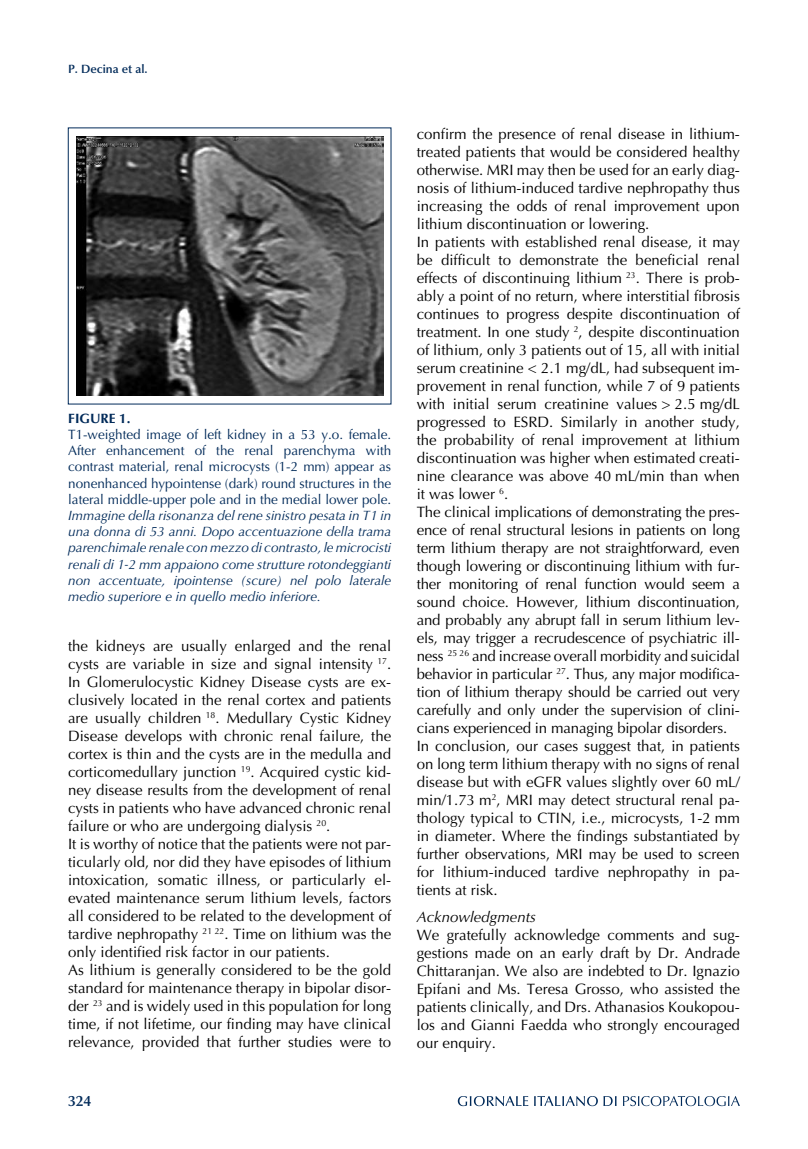
<style>
.page{position:relative;width:808px;height:1149px;background:#fff}
.page>*{position:absolute;margin:0;border:0;box-sizing:border-box;transform-origin:0 0}
.t1{font:15px/18px "Optima LT Std";color:#000}
.t2{font:italic 15px "Optima LT Std";color:#000}
.t3{font:600 15px "Optima LT Std";color:#002a59}
.t4{font:italic 13.5px/16.2px "Optima LT Std";letter-spacing:-.005em;color:#002a59;text-align:justify}
.t5{font:13.5px/16.2px "Optima LT Std";letter-spacing:-.005em;color:#002a59;text-align:justify}
.t6{font:700 13.5px "Optima LT Std";color:#002a59}
.t7{font:600 12px "Optima LT Std";color:#002a59}
</style>
<div class="page">
<svg style="left:458px;top:1096px;width:282px;height:9px"></svg>
<img style="left:76px;top:136px;width:307px;height:259px">
<p class="t7" style="left:68px;top:62px;width:81px">P. Decina et al.</p>
<p class="t6" style="left:68px;top:410px;width:64px">FIGURE 1.</p>
<p class="t5" style="left:68px;top:426px;width:324px">T1-weighted image of left kidney in a 53 y.o. female.<br>After enhancement of the renal parenchyma with contrast material, renal microcysts (1-2 mm) appear as nonenhanced hypointense (dark) round structures in the lateral middle-upper pole and in the medial lower pole.</p>
<p class="t4" style="left:68px;top:507px;width:324px">Immagine della risonanza del rene sinistro pesata in T1 in una donna di 53 anni. Dopo accentuazione della trama parenchimale renale con mezzo di contrasto, le microcisti renali di 1-2 mm appaiono come strutture rotondeggianti non accentuate, ipointense (scure) nel polo laterale medio superiore e in quello medio inferiore.</p>
<p class="t1" style="left:68px;top:636px;width:325px">the kidneys are usually enlarged and the renal cysts are variable in size and signal intensity <sup>17</sup>.<br>In Glomerulocystic Kidney Disease cysts are ex&shy;clusively located in the renal cortex and patients are usually children <sup>18</sup>. Medullary Cystic Kidney Disease develops with chronic renal failure, the cortex is thin and the cysts are in the medulla and corticomedullary junction <sup>19</sup>. Acquired cystic kid&shy;ney disease results from the development of renal cysts in patients who have advanced chronic renal failure or who are undergoing dialysis <sup>20</sup>.<br>It is worthy of notice that the patients were not par&shy;ticularly old, nor did they have episodes of lithium intoxication, somatic illness, or particularly el&shy;evated maintenance serum lithium levels, factors all considered to be related to the development of tardive nephropathy <sup>21</sup> <sup>22</sup>. Time on lithium was the only identified risk factor in our patients.<br>As lithium is generally considered to be the gold standard for maintenance therapy in bipolar disor&shy;der <sup>23</sup> and is widely used in this population for long time, if not lifetime, our finding may have clinical relevance, provided that further studies were to</p>
<p class="t3" style="left:68px;top:1091px;width:25px">324</p>
<p class="t1" style="left:417px;top:125px;width:325px">confirm the presence of renal disease in lithium&shy;treated patients that would be considered healthy otherwise. MRI may then be used for an early diag&shy;nosis of lithium-induced tardive nephropathy thus increasing the odds of renal improvement upon lithium discontinuation or lowering.<br>In patients with established renal disease, it may be difficult to demonstrate the beneficial renal effects of discontinuing lithium <sup>23</sup>. There is prob&shy;ably a point of no return, where interstitial fibrosis continues to progress despite discontinuation of treatment. In one study <sup>2</sup>, despite discontinuation of lithium, only 3 patients out of 15, all with initial serum creatinine &lt; 2.1 mg/dL, had subsequent im&shy;provement in renal function, while 7 of 9 patients with initial serum creatinine values &gt; 2.5 mg/dL progressed to ESRD. Similarly in another study, the probability of renal improvement at lithium discontinuation was higher when estimated creati&shy;nine clearance was above 40 mL/min than when it was lower <sup>6</sup>.<br>The clinical implications of demonstrating the pres&shy;ence of renal structural lesions in patients on long term lithium therapy are not straightforward, even though lowering or discontinuing lithium with fur&shy;ther monitoring of renal function would seem a sound choice. However, lithium discontinuation, and probably any abrupt fall in serum lithium lev&shy;els, may trigger a recrudescence of psychiatric ill&shy;ness <sup>25</sup> <sup>26</sup> and increase overall morbidity and suicidal behavior in particular <sup>27</sup>. Thus, any major modifica&shy;tion of lithium therapy should be carried out very carefully and only under the supervision of clini&shy;cians experienced in managing bipolar disorders.<br>In conclusion, our cases suggest that, in patients on long term lithium therapy with no signs of renal disease but with eGFR values slightly over 60 mL/ min/1.73 m<sup>2</sup>, MRI may detect structural renal pa&shy;thology typical to CTIN, i.e., microcysts, 1-2 mm in diameter. Where the findings substantiated by further observations, MRI may be used to screen for lithium-induced tardive nephropathy in pa&shy;tients at risk.</p>
<p class="t2" style="left:417px;top:907px;width:121px">Acknowledgments</p>
<p class="t1" style="left:417px;top:925px;width:325px;text-align:justify">We gratefully acknowledge comments and sug&shy;gestions made on an early draft by Dr. Andrade Chittaranjan. We also are indebted to Dr. Ignazio Epifani and Ms. Teresa Grosso, who assisted the patients clinically, and Drs. Athanasios Koukopou&shy;los and Gianni Faedda who strongly encouraged our enquiry.</p>
</div>
